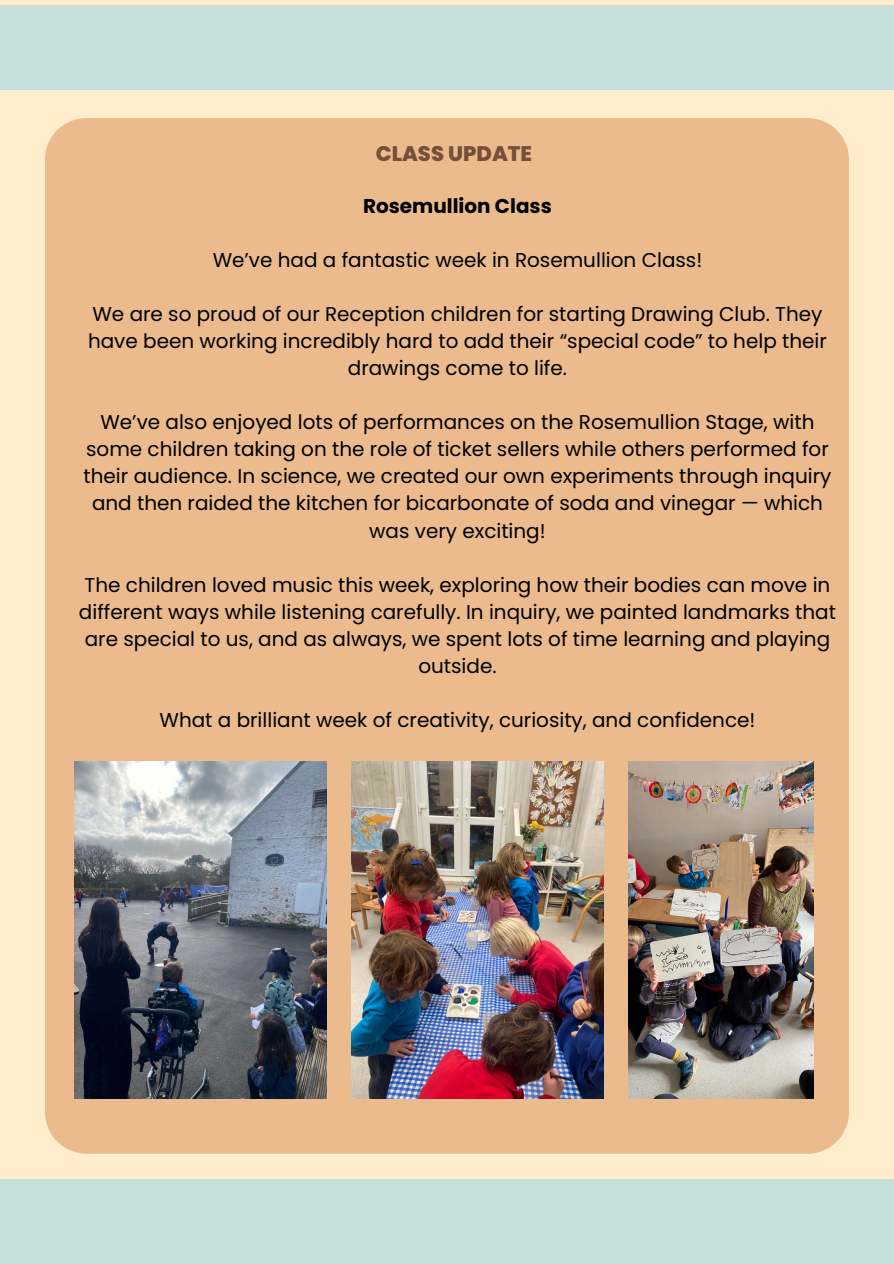
<style>
.page{position:relative;width:894px;height:1264px;background:#fff}
.page>*{position:absolute;margin:0;border:0;box-sizing:border-box;transform-origin:0 0}
.t1{font:800 21px "Poppins";color:#774f38}
.t2{font:19.95px/27px "Poppins";color:#000;text-align:center}
.t3{font:700 19.95px "Poppins";color:#000}
</style>
<div class="page">
<div style="left:0;top:0;width:893px;height:1263px;background:#ffedcb"></div>
<div style="left:45px;top:118px;width:803px;height:1035px;background:#ebba8d"></div>
<div style="left:0;top:1179px;width:893px;height:84px;background:#c5e0dc"></div>
<div style="left:0;top:5px;width:893px;height:84px;background:#c5e0dc"></div>
<img style="left:75px;top:761px;width:252px;height:337px">
<img style="left:351px;top:761px;width:252px;height:337px">
<img style="left:628px;top:761px;width:185px;height:337px">
<p class="t1" style="left:375px;top:139px;width:158px">CLASS UPDATE</p>
<p class="t3" style="left:363px;top:192px;width:190px">Rosemullion Class</p>
<p class="t2" style="left:213px;top:247px;width:491px">We’ve had a fantastic week in Rosemullion Class!</p>
<p class="t2" style="left:88px;top:301px;width:740px">We are so proud of our Reception children for starting Drawing Club. They have been working incredibly hard to add their “special code” to help their drawings come to life.</p>
<p class="t2" style="left:84px;top:409px;width:749px">We’ve also enjoyed lots of performances on the Rosemullion Stage, with some children taking on the role of ticket sellers while others performed for their audience. In science, we created our own experiments through inquiry and then raided the kitchen for bicarbonate of soda and vinegar — which was very exciting!</p>
<p class="t2" style="left:79px;top:571px;width:758px">The children loved music this week, exploring how their bodies can move in different ways while listening carefully. In inquiry, we painted landmarks that are special to us, and as always, we spent lots of time learning and playing outside.</p>
<p class="t2" style="left:159px;top:706px;width:597px">What a brilliant week of creativity, curiosity, and confidence!</p>
</div>
